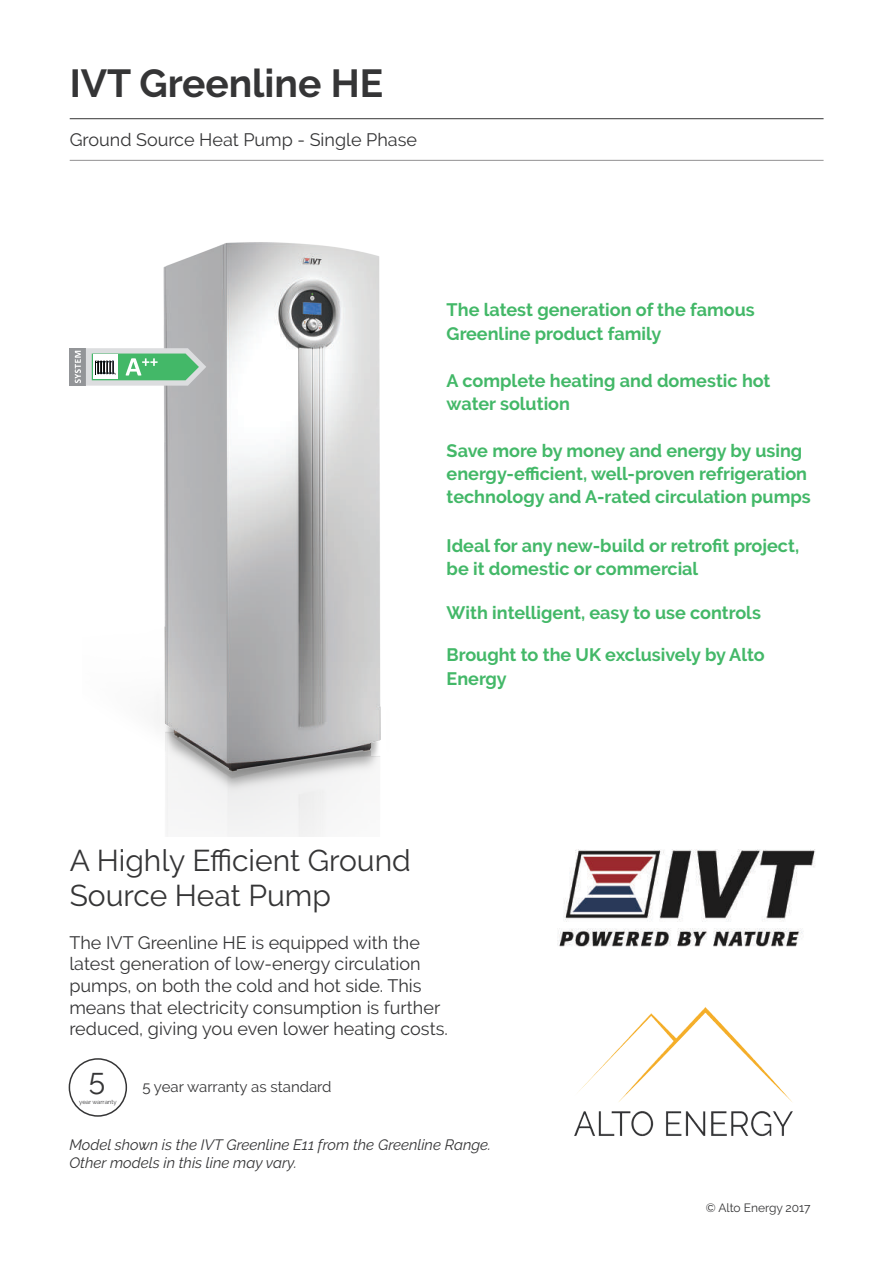
<style>
.page{position:relative;width:893px;height:1263px;background:#fff}
.page>*{position:absolute;margin:0;border:0;box-sizing:border-box;transform-origin:0 0}
.t1{font:700 39px "Raleway";color:#353536}
.t2{font:30px "Raleway";color:#353536}
.t3{font:700 18px/23.4px "Raleway";color:#43b868}
.t4{font:18px/21.6px "Raleway";color:#353536}
.t5{font:italic 15px/18.5px "Raleway";color:#353536}
.t6{font:15px "Raleway";color:#353536}
.t7{font:12px "Raleway";color:#353536}
.t8{font:6px "Raleway";color:#353536}
</style>
<div class="page">
<div style="left:69px;top:348px;width:17px;height:38px;background:#939598"></div>
<hr style="left:70px;top:118px;width:754px;height:1px;background:#353536">
<hr style="left:70px;top:160px;width:754px;height:1px;background:#929192">
<img style="left:157px;top:242px;width:224px;height:595px">
<svg style="left:75px;top:348px;width:131px;height:38px"></svg>
<img style="left:574px;top:1007px;width:219px;height:130px">
<img style="left:557px;top:849px;width:259px;height:98px">
<div style="left:69px;top:1058px;width:58px;height:59px;border:2px solid #353536;border-radius:50%"></div>
<h1 class="t1" style="left:70px;top:61px;width:315px">IVT Greenline HE</h1>
<p class="t4" style="left:70px;top:129px;width:349px">Ground Source Heat Pump - Single Phase</p>
<p class="t3" style="left:447px;top:298px;width:310px">The latest generation of the famous<br>Greenline product family</p>
<p class="t3" style="left:447px;top:369px;width:325px">A complete heating and domestic hot water solution</p>
<p class="t3" style="left:447px;top:439px;width:366px">Save more by money and energy by using energy-efficient, well-proven refrigeration technology and A-rated circulation pumps</p>
<p class="t3" style="left:447px;top:534px;width:354px">Ideal for any new-build or retrofit project, be it domestic or commercial</p>
<p class="t3" style="left:447px;top:601px;width:316px">With intelligent, easy to use controls</p>
<p class="t3" style="left:447px;top:643px;width:319px">Brought to the UK exclusively by Alto<br>Energy</p>
<h2 class="t2" style="left:70px;top:843px;width:343px">A Highly Efficient Ground</h2>
<h2 class="t2" style="left:70px;top:878px;width:263px">Source Heat Pump</h2>
<p class="t4" style="left:69px;top:931px;width:380px">The IVT Greenline HE is equipped with the latest generation of low-energy circulation pumps, on both the cold and hot side. This means that electricity consumption is further reduced, giving you even lower heating costs.</p>
<h2 class="t2" style="left:89px;top:1062px;width:18px">5</h2>
<p class="t8" style="left:79px;top:1098px;width:39px">year warranty</p>
<p class="t6" style="left:142px;top:1078px;width:191px">5 year warranty as standard</p>
<p class="t5" style="left:69px;top:1135px;width:423px">Model shown is the IVT Greenline E11 from the Greenline Range.<br>Other models in this line may vary.</p>
<p class="t7" style="left:706px;top:1201px;width:106px">© Alto Energy 2017</p>
</div>
